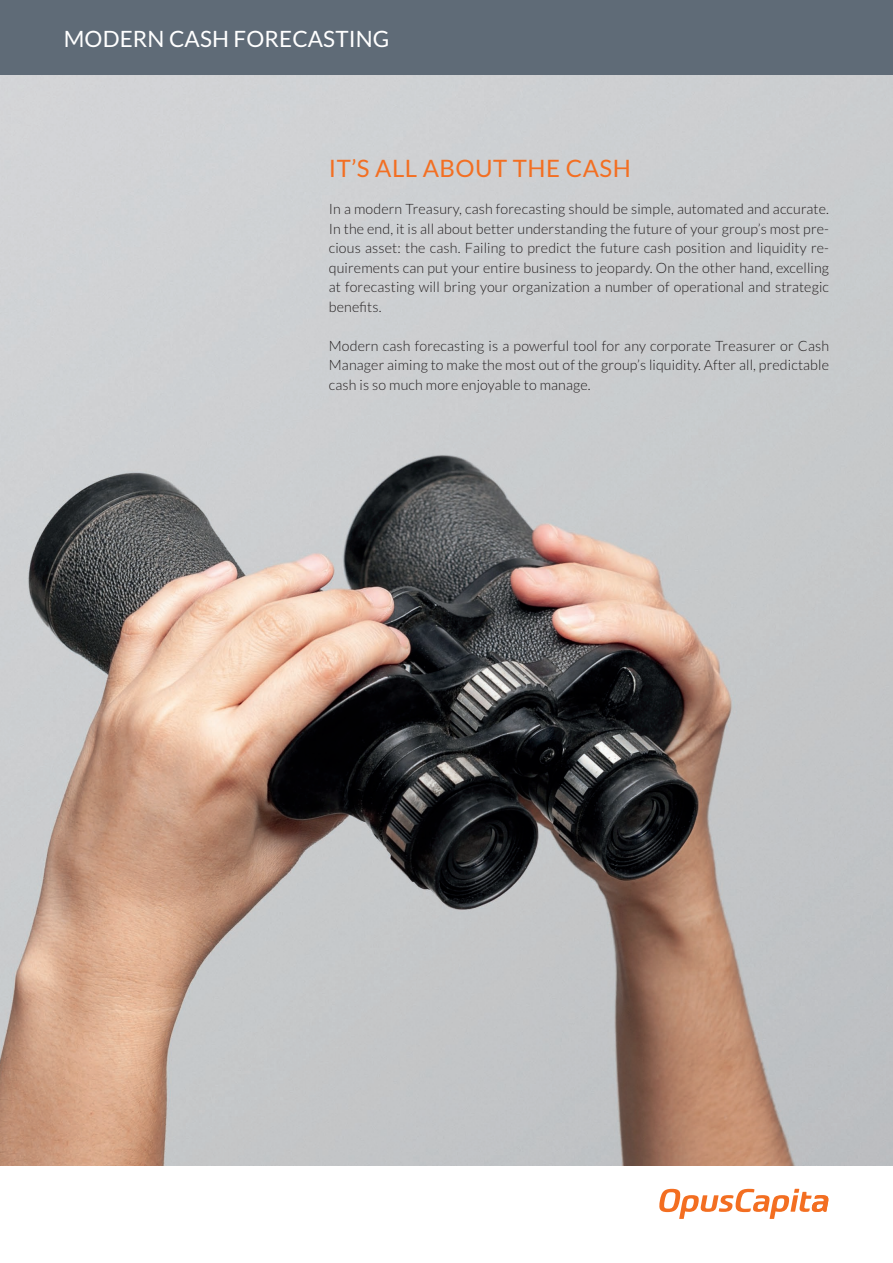
<style>
.page{position:relative;width:893px;height:1263px;background:#fff}
.page>*{position:absolute;margin:0;border:0;box-sizing:border-box;transform-origin:0 0}
.t1{font:24px "Lato";letter-spacing:.02em;color:#f36f22}
.t2{font:22.5px "Lato";letter-spacing:.005em;color:#fff}
.t3{font:300 14.25px/19.5px "Lato";letter-spacing:.01em;color:#231f20;text-align:justify}
</style>
<div class="page">
<img style="left:0;top:74px;width:893px;height:1091px">
<svg style="left:659px;top:1189px;width:169px;height:30px"></svg>
<div style="left:0;top:0;width:893px;height:74px;background:#5f6b77"></div>
<h2 class="t2" style="left:64px;top:26px;width:327px">MODERN CASH FORECASTING</h2>
<h1 class="t1" style="left:329px;top:155px;width:303px">IT’S ALL ABOUT THE CASH</h1>
<p class="t3" style="left:329px;top:199px;width:502px">In a modern Treasury, cash forecasting should be simple, automated and accurate.<br>In the end, it is all about better understanding the future of your group’s most pre&shy;cious asset: the cash. Failing to predict the future cash position and liquidity re&shy;quirements can put your entire business to jeopardy. On the other hand, excelling at forecasting will bring your organization a number of operational and strategic benefits.</p>
<p class="t3" style="left:329px;top:336px;width:502px">Modern cash forecasting is a powerful tool for any corporate Treasurer or Cash Manager aiming to make the most out of the group’s liquidity. After all, predictable cash is so much more enjoyable to manage.</p>
</div>
